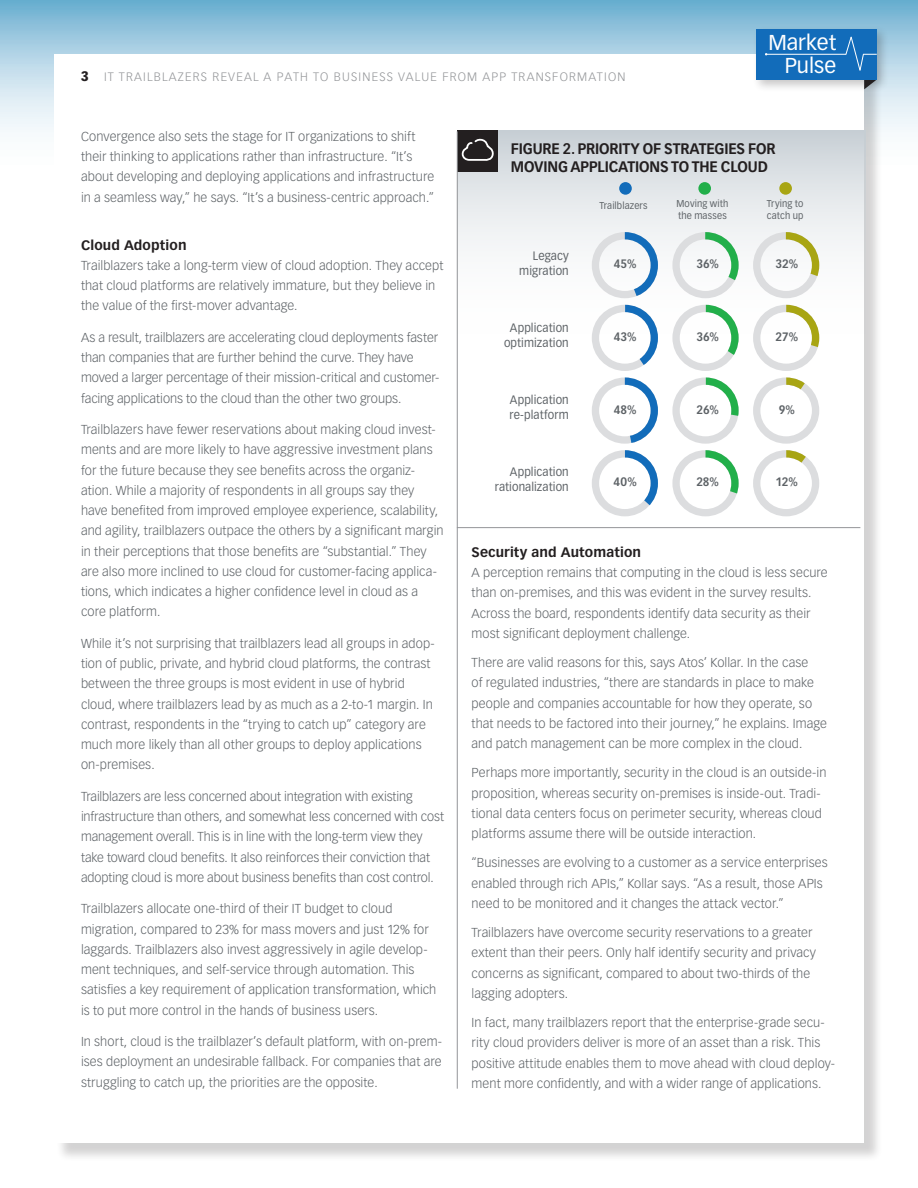
<style>
.page{position:relative;width:918px;height:1188px;background:#fff}
.page>*{position:absolute;margin:0;border:0;box-sizing:border-box;transform-origin:0 0}
.t1{font:21.15px "Vectora LH";color:#fff}
.Chart_head{font:700 15px/18px "Vectora LH";letter-spacing:-.01em;color:#231f20;scale:.94 1}
.Subhead{font:700 13.5px "Vectora LH";letter-spacing:.01em;color:#231f20}
.body{font:300 12.75px/20.2px "Vectora LH";letter-spacing:.005em;color:#5d6266}
.Chart_text{font:12px/15px "Vectora LH";letter-spacing:.01em;color:#5d6266;text-align:right;scale:.94 1}
.t2{font:300 12px "Vectora LH";letter-spacing:.1em;color:#939598}
.Chart_text-2{font:700 12px "Vectora LH";color:#5d6266;scale:.94 1}
.Chart_text-3{font:9.75px/12px "Vectora LH";letter-spacing:.015em;color:#5d6266;scale:.94 1}
.s1{font-weight:900;font-size:13.5px;color:#231f20}
</style>
<div class="page">
<svg style="left:0;top:0;width:918px;height:132px;background:#95c5dd"></svg>
<div style="left:56px;top:56px;width:827px;height:1106px;background:#231f20;opacity:.2"></div>
<div style="left:54px;top:54px;width:810px;height:1089px;background:#fff"></div>
<div style="left:753px;top:26px;width:136px;height:67px;background:#231f20;opacity:.25"></div>
<div style="left:756px;top:29px;width:121px;height:51px;background:#126cba"></div>
<hr style="left:766px;top:54px;width:80px;height:1px;background:#fff">
<svg style="left:845px;top:36px;width:32px;height:35px"></svg>
<div style="left:457px;top:130px;width:409px;height:225px;background:linear-gradient(to bottom,#d1d7dc,#fff)"></div>
<hr style="left:457px;top:527px;width:403px;height:1px;background:#939598">
<div style="left:457px;top:130px;width:40px;height:41px;background:#231f20"></div>
<div style="left:619px;top:182px;width:13px;height:13px;background:#126cba;border-radius:50%"></div>
<div style="left:779px;top:182px;width:13px;height:13px;background:#a8a513;border-radius:50%"></div>
<div style="left:698px;top:182px;width:13px;height:13px;background:#22af4a;border-radius:50%"></div>
<svg style="left:461px;top:139px;width:33px;height:22px"></svg>
<hr style="left:457px;top:131px;width:1px;height:958px;background:#939598">
<svg style="left:753px;top:232px;width:66px;height:66px"></svg>
<svg style="left:672px;top:232px;width:67px;height:66px"></svg>
<svg style="left:592px;top:232px;width:66px;height:66px"></svg>
<svg style="left:753px;top:305px;width:66px;height:66px"></svg>
<svg style="left:672px;top:305px;width:67px;height:66px"></svg>
<svg style="left:592px;top:305px;width:66px;height:66px"></svg>
<svg style="left:753px;top:377px;width:66px;height:67px"></svg>
<svg style="left:672px;top:377px;width:67px;height:67px"></svg>
<svg style="left:592px;top:377px;width:66px;height:67px"></svg>
<svg style="left:753px;top:450px;width:66px;height:66px"></svg>
<svg style="left:672px;top:450px;width:67px;height:66px"></svg>
<svg style="left:592px;top:450px;width:66px;height:66px"></svg>
<p class="t2" style="left:81px;top:70px;width:546px"><span class="s1">3</span> IT TRAILBLAZERS REVEAL A PATH TO BUSINESS VALUE FROM APP TRANSFORMATION</p>
<p class="t1" style="left:768px;top:30px;width:69px">Market</p>
<p class="t1" style="left:785px;top:53px;width:53px">Pulse</p>
<p class="body" style="left:81px;top:126px;width:355px">Convergence also sets the stage for IT organizations to shift their thinking to applications rather than infrastructure. “It’s about developing and deploying applications and infrastructure in a seamless way,” he says. “It’s a business-centric approach.”</p>
<p class="Subhead" style="left:81px;top:237px;width:107px">Cloud Adoption</p>
<p class="body" style="left:81px;top:255px;width:364px">Trailblazers take a long-term view of cloud adoption. They accept that cloud platforms are relatively immature, but they believe in the value of the first-mover advantage.</p>
<p class="body" style="left:81px;top:327px;width:360px">As a result, trailblazers are accelerating cloud deployments faster than companies that are further behind the curve. They have moved a larger percentage of their mission-critical and customer&shy;facing applications to the cloud than the other two groups.</p>
<p class="body" style="left:81px;top:420px;width:364px">Trailblazers have fewer reservations about making cloud invest&shy;ments and are more likely to have aggressive investment plans for the future because they see benefits across the organiz&shy;ation. While a majority of respondents in all groups say they have benefited from improved employee experience, scalability, and agility, trailblazers outpace the others by a significant margin in their perceptions that those benefits are “substantial.” They are also more inclined to use cloud for customer-facing applica&shy;tions, which indicates a higher confidence level in cloud as a core platform.</p>
<p class="body" style="left:81px;top:633px;width:355px">While it’s not surprising that trailblazers lead all groups in adop&shy;tion of public, private, and hybrid cloud platforms, the contrast between the three groups is most evident in use of hybrid cloud, where trailblazers lead by as much as a 2-to-1 margin. In contrast, respondents in the “trying to catch up” category are much more likely than all other groups to deploy applications on-premises.</p>
<p class="body" style="left:81px;top:786px;width:365px">Trailblazers are less concerned about integration with existing infrastructure than others, and somewhat less concerned with cost management overall. This is in line with the long-term view they take toward cloud benefits. It also reinforces their conviction that adopting cloud is more about business benefits than cost control.</p>
<p class="body" style="left:81px;top:899px;width:357px">Trailblazers allocate one-third of their IT budget to cloud migration, compared to 23% for mass movers and just 12% for laggards. Trailblazers also invest aggressively in agile develop&shy;ment techniques, and self-service through automation. This satisfies a key requirement of application transformation, which is to put more control in the hands of business users.</p>
<p class="body" style="left:81px;top:1032px;width:363px;text-align:justify">In short, cloud is the trailblazer’s default platform, with on-prem&shy;ises deployment an undesirable fallback. For companies that are struggling to catch up, the priorities are the opposite.</p>
<p class="Chart_head" style="left:511px;top:140px;width:283px">FIGURE 2. PRIORITY OF STRATEGIES FOR<br>MOVING APPLICATIONS TO THE CLOUD</p>
<p class="Chart_text" style="left:519px;top:248px;width:54px">Legacy migration</p>
<p class="Chart_text" style="left:504px;top:320px;width:70px;text-align:center">Application optimization</p>
<p class="Chart_text" style="left:509px;top:392px;width:65px;text-align:left">Application re-platform</p>
<p class="Chart_text" style="left:495px;top:464px;width:80px">Application rationalization</p>
<p class="Chart_text-3" style="left:599px;top:200px;width:53px">Trailblazers</p>
<p class="Chart_text-3" style="left:676px;top:198px;width:57px">Moving with the masses</p>
<p class="Chart_text-3" style="left:767px;top:198px;width:41px">Trying to catch up</p>
<p class="Chart_text-2" style="left:614px;top:256px;width:26px">45%</p>
<p class="Chart_text-2" style="left:696px;top:256px;width:25px">36%</p>
<p class="Chart_text-2" style="left:775px;top:256px;width:26px">32%</p>
<p class="Chart_text-2" style="left:614px;top:330px;width:26px">43%</p>
<p class="Chart_text-2" style="left:696px;top:330px;width:25px">36%</p>
<p class="Chart_text-2" style="left:776px;top:330px;width:26px">27%</p>
<p class="Chart_text-2" style="left:614px;top:403px;width:26px">48%</p>
<p class="Chart_text-2" style="left:697px;top:403px;width:25px">26%</p>
<p class="Chart_text-2" style="left:779px;top:403px;width:19px">9%</p>
<p class="Chart_text-2" style="left:614px;top:475px;width:26px">40%</p>
<p class="Chart_text-2" style="left:696px;top:475px;width:26px">28%</p>
<p class="Chart_text-2" style="left:776px;top:475px;width:25px">12%</p>
<p class="Subhead" style="left:472px;top:544px;width:171px">Security and Automation</p>
<p class="body" style="left:472px;top:563px;width:358px">A perception remains that computing in the cloud is less secure than on-premises, and this was evident in the survey results.<br>Across the board, respondents identify data security as their most significant deployment challenge.</p>
<p class="body" style="left:472px;top:653px;width:357px">There are valid reasons for this, says Atos’ Kollar. In the case<br>of regulated industries, “there are standards in place to make people and companies accountable for how they operate, so that needs to be factored into their journey,” he explains. Image and patch management can be more complex in the cloud.</p>
<p class="body" style="left:472px;top:763px;width:356px">Perhaps more importantly, security in the cloud is an outside-in proposition, whereas security on-premises is inside-out. Tradi&shy;tional data centers focus on perimeter security, whereas cloud platforms assume there will be outside interaction.</p>
<p class="body" style="left:472px;top:853px;width:358px">“Businesses are evolving to a customer as a service enterprises enabled through rich APIs,” Kollar says. “As a result, those APIs need to be monitored and it changes the attack vector.”</p>
<p class="body" style="left:472px;top:923px;width:346px">Trailblazers have overcome security reservations to a greater extent than their peers. Only half identify security and privacy concerns as significant, compared to about two-thirds of the lagging adopters.</p>
<p class="body" style="left:472px;top:1013px;width:365px">In fact, many trailblazers report that the enterprise-grade secu&shy;rity cloud providers deliver is more of an asset than a risk. This positive attitude enables them to move ahead with cloud deploy&shy;ment more confidently, and with a wider range of applications.</p>
</div>
